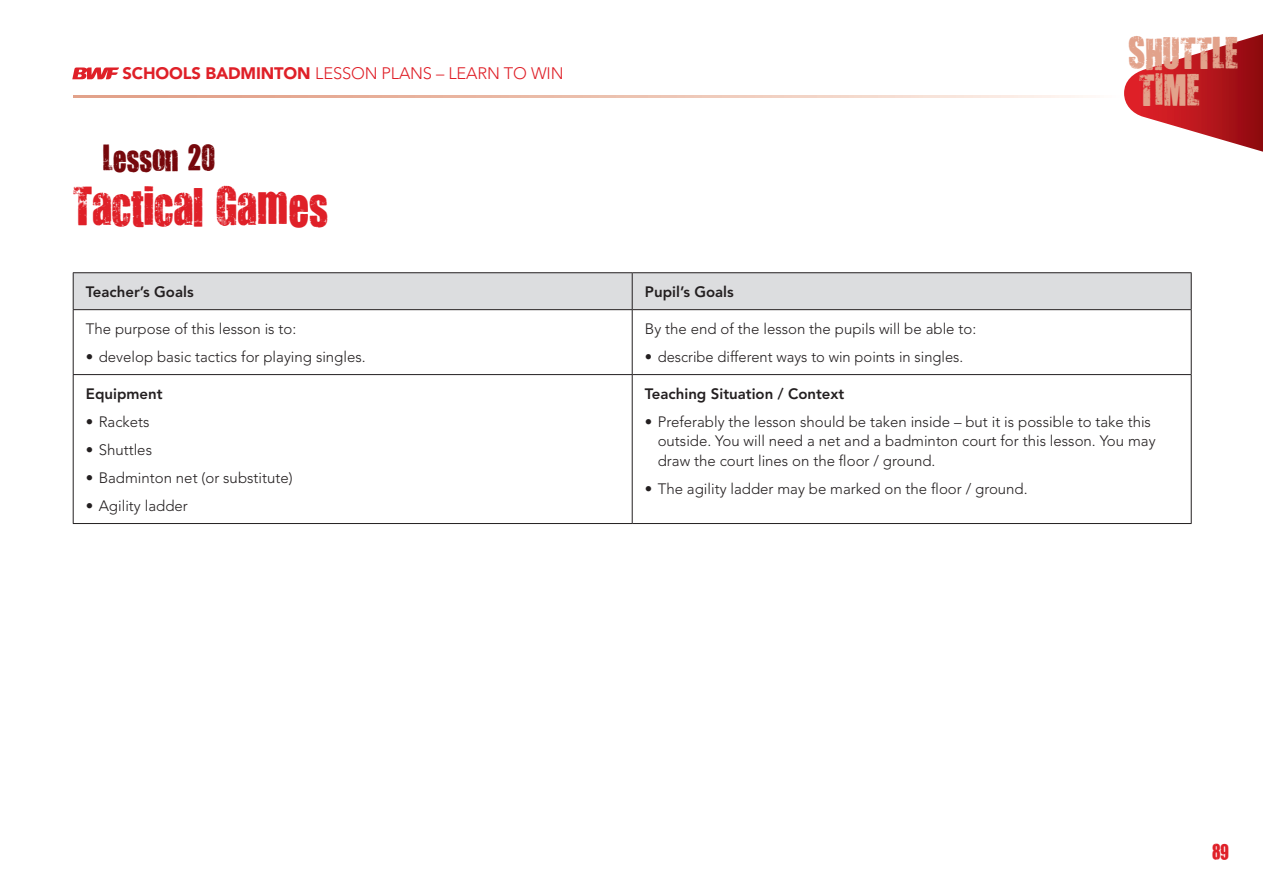
<style>
.page{position:relative;width:1263px;height:893px;background:#fff}
.page>*{position:absolute;margin:0;border:0;box-sizing:border-box;transform-origin:0 0}
.t1{font:45px "You Are Loved";color:#df2028}
.t2{font:36.75px/37.7px "You Are Loved";color:#e2a28b}
.t3{font:30px "You Are Loved";color:#76080c}
.t4{font:18px "You Are Loved";color:#df2028}
.t5{font:300 16.5px "Avenir";letter-spacing:-.01em;color:#df2028}
.t6{font:300 15px/19.5px "Avenir";color:#231f20}
.t7{font:800 15px "Avenir";color:#231f20}
.s1{font-weight:900}
</style>
<div class="page">
<svg style="left:73px;top:96px;width:1015px;height:2px;background:#ecc2b1"></svg>
<svg style="left:72px;top:67px;width:47px;height:12px"></svg>
<svg style="left:1124px;top:69px;width:139px;height:83px"></svg>
<div style="left:74px;top:273px;width:1117px;height:36px;background:#dcdddf"></div>
<hr style="left:632px;top:273px;width:1px;height:36px;background:#231f20">
<hr style="left:1191px;top:273px;width:1px;height:36px;background:#231f20">
<hr style="left:73px;top:309px;width:559px;height:1px;background:#231f20">
<hr style="left:632px;top:309px;width:559px;height:1px;background:#231f20">
<hr style="left:632px;top:310px;width:1px;height:64px;background:#231f20">
<hr style="left:1191px;top:310px;width:1px;height:64px;background:#231f20">
<hr style="left:73px;top:374px;width:559px;height:1px;background:#231f20">
<hr style="left:73px;top:523px;width:559px;height:1px;background:#231f20">
<hr style="left:632px;top:374px;width:559px;height:1px;background:#231f20">
<hr style="left:632px;top:375px;width:1px;height:148px;background:#231f20">
<hr style="left:1191px;top:375px;width:1px;height:148px;background:#231f20">
<hr style="left:632px;top:523px;width:559px;height:1px;background:#231f20">
<hr style="left:73px;top:272px;width:559px;height:1px;background:#231f20">
<hr style="left:73px;top:273px;width:1px;height:36px;background:#231f20">
<hr style="left:632px;top:272px;width:559px;height:1px;background:#231f20">
<hr style="left:73px;top:310px;width:1px;height:64px;background:#231f20">
<hr style="left:73px;top:375px;width:1px;height:148px;background:#231f20">
<p class="t5" style="left:123px;top:64px;width:442px"><span class="s1">SCHOOLS BADMINTON</span> LESSON PLANS – LEARN TO WIN</p>
<h3 class="t3" style="left:103px;top:138px;width:114px">Lesson 20</h3>
<h1 class="t1" style="left:73px;top:175px;width:257px">Tactical Games</h1>
<p class="t7" style="left:86px;top:283px;width:109px">Teacher’s Goals</p>
<p class="t7" style="left:645px;top:283px;width:90px">Pupil’s Goals</p>
<p class="t6" style="left:86px;top:319px;width:212px">The purpose of this lesson is to:</p>
<p class="t6" style="left:86px;top:347px;width:281px">• develop basic tactics for playing singles.</p>
<p class="t6" style="left:645px;top:319px;width:333px">By the end of the lesson the pupils will be able to:</p>
<p class="t6" style="left:645px;top:347px;width:320px">• describe different ways to win points in singles.</p>
<h2 class="t2" style="left:1129px;top:33px;width:111px">ShuttlE<br>Time</h2>
<p class="t7" style="left:86px;top:385px;width:78px">Equipment</p>
<p class="t6" style="left:86px;top:412px;width:65px">• Rackets</p>
<p class="t6" style="left:86px;top:440px;width:68px">• Shuttles</p>
<p class="t6" style="left:86px;top:468px;width:208px">• Badminton net (or substitute)</p>
<p class="t6" style="left:86px;top:496px;width:103px">• Agility ladder</p>
<p class="t7" style="left:645px;top:385px;width:201px">Teaching Situation / Context</p>
<p class="t6" style="left:658px;top:412px;width:499px;text-indent:-13px">• Preferably the lesson should be taken inside – but it is possible to take this outside. You will need a net and a badminton court for this lesson. You may draw the court lines on the floor / ground.</p>
<p class="t6" style="left:645px;top:479px;width:384px">• The agility ladder may be marked on the floor / ground.</p>
<p class="t4" style="left:1212px;top:840px;width:18px">89</p>
</div>
